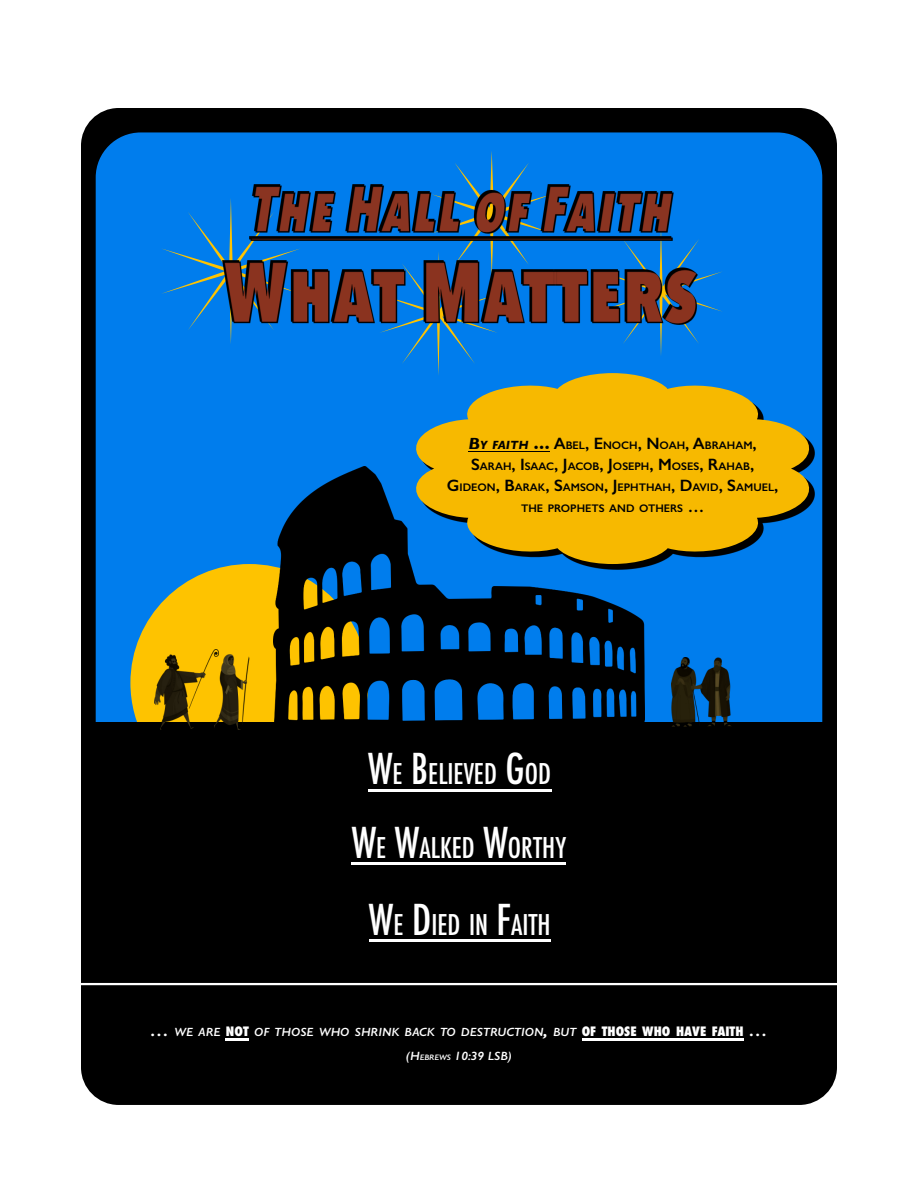
<style>
.page{position:relative;width:918px;height:1188px;background:#fff}
.page>*{position:absolute;margin:0;border:0;box-sizing:border-box;transform-origin:0 0}
.t1{font:500 condensed 27.75px "Futura";color:#fff}
.t2{font:italic 600 12px "Gill Sans";color:#fff;scale:1.06 1}
.t3{font:italic 600 11.85px "Gill Sans";color:#fff;scale:1.06 1}
.t4{font:600 11.1px/21px "Gill Sans";color:#000;text-align:center}
.s1{font-weight:700;font-style:italic;font-size:16.5px}
.s2{font-weight:700;font-style:italic;font-size:12.15px}
.s3{font-size:16.5px}
.s4{font-size:41.4px}
.s5{font-size:18px}
.s6{font-family:"Futura";font-weight:800;font-style:normal;font-stretch:condensed;font-size:12.6px}
.s7{font-size:7.95px}
</style>
<div class="page">
<div style="left:81px;top:108px;width:756px;height:997px;background:#000;border-radius:38px"></div>
<div style="left:96px;top:132px;width:726px;height:634px;background:#007ded;border-radius:45px"></div>
<svg style="left:130px;top:564px;width:143px;height:158px"></svg>
<div style="left:81px;top:722px;width:756px;height:61px;background:#000"></div>
<svg style="left:416px;top:373px;width:398px;height:191px;fill:#f7b900"></svg>
<hr style="left:352px;top:862px;width:214px;height:3px;background:#fff">
<hr style="left:369px;top:939px;width:182px;height:3px;background:#fff">
<hr style="left:368px;top:789px;width:183px;height:3px;background:#fff">
<hr style="left:468px;top:451px;width:82px;height:1px;background:#000">
<hr style="left:226px;top:1039px;width:23px;height:2px;background:#fff">
<hr style="left:582px;top:1039px;width:162px;height:2px;background:#fff">
<hr style="left:81px;top:983px;width:756px;height:2px;background:#fff">
<img style="left:273px;top:467px;width:372px;height:255px">
<svg style="left:162px;top:199px;width:139px;height:145px"></svg>
<svg style="left:379px;top:151px;width:173px;height:225px"></svg>
<svg style="left:599px;top:239px;width:123px;height:116px"></svg>
<img style="left:250px;top:185px;width:423px;height:55px">
<img style="left:222px;top:261px;width:475px;height:64px">
<img style="left:672px;top:658px;width:59px;height:69px">
<img style="left:154px;top:649px;width:61px;height:80px">
<img style="left:215px;top:649px;width:34px;height:80px">
<p class="t4" style="left:447px;top:436px;width:333px"><span class="s1">B</span><span class="s2">Y FAITH</span> <span class="s1">…</span> <span class="s3">A</span>BEL<span class="s3">, E</span>NOCH<span class="s3">, N</span>OAH<span class="s3">, A</span>BRAHAM<span class="s3">, S</span>ARAH<span class="s3">, I</span>SAAC<span class="s3">, J</span>ACOB<span class="s3">, J</span>OSEPH<span class="s3">, M</span>OSES<span class="s3">, R</span>AHAB<span class="s3">, G</span>IDEON<span class="s3">, B</span>ARAK<span class="s3">, S</span>AMSON<span class="s3">, J</span>EPHTHAH<span class="s3">, D</span>AVID<span class="s3">, S</span>AMUEL<span class="s3">, </span>THE PROPHETS AND OTHERS <span class="s3">…</span></p>
<h1 class="t1" style="left:368px;top:761px;width:185px"><span class="s4">W</span>E <span class="s4">B</span>ELIEVED <span class="s4">G</span>OD</h1>
<h1 class="t1" style="left:352px;top:835px;width:216px"><span class="s4">W</span>E <span class="s4">W</span>ALKED <span class="s4">W</span>ORTHY</h1>
<h1 class="t1" style="left:369px;top:912px;width:183px"><span class="s4">W</span>E <span class="s4">D</span>IED IN <span class="s4">F</span>AITH</h1>
<p class="t3" style="left:150px;top:1028px;width:584px"><span class="s5">…</span> WE ARE <span class="s6">NOT</span> OF THOSE WHO SHRINK BACK TO DESTRUCTION<span class="s5">,</span> BUT <span class="s6">OF THOSE WHO HAVE FAITH</span> <span class="s5">…</span></p>
<p class="t2" style="left:406px;top:1052px;width:101px">(H<span class="s7">EBREWS</span> 10:39 LSB)</p>
</div>
